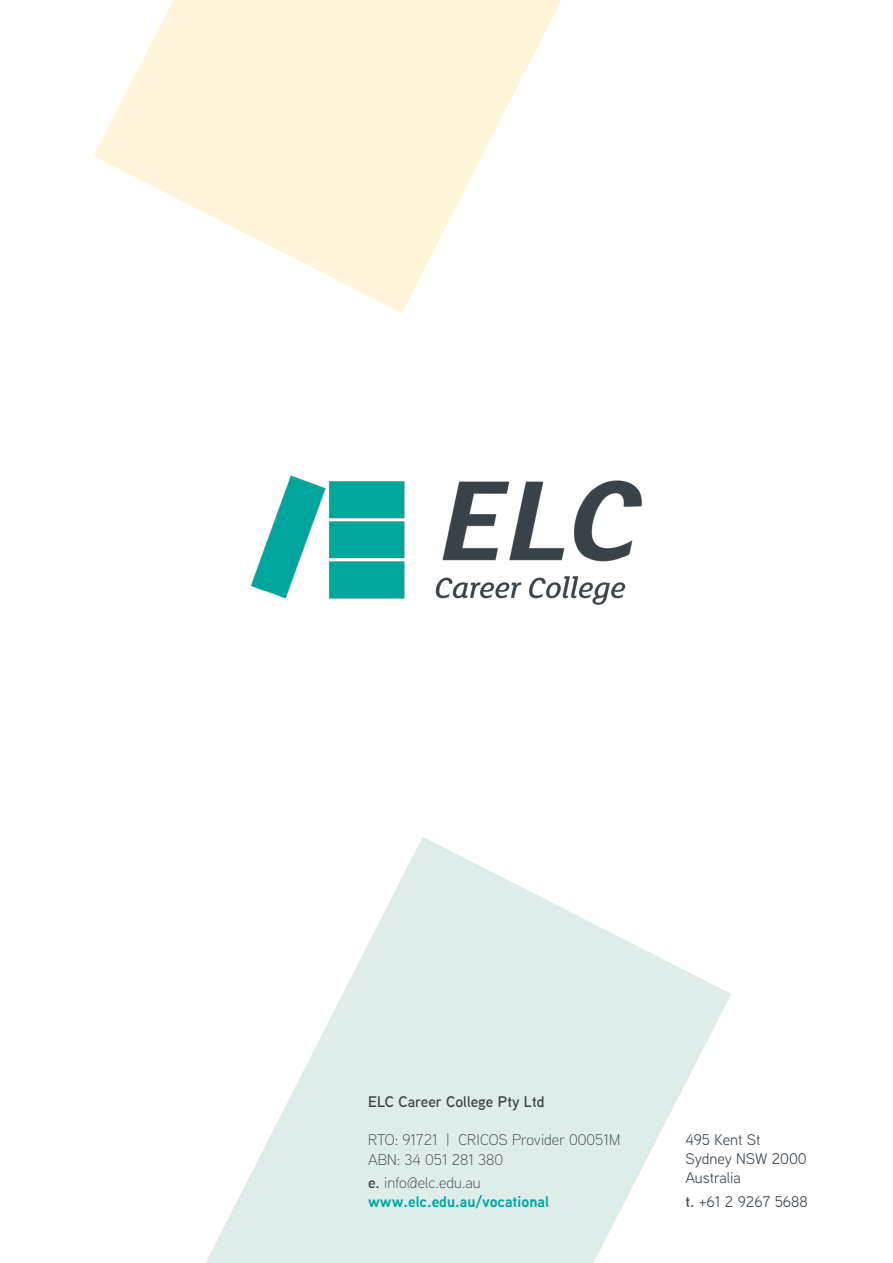
<style>
.page{position:relative;width:893px;height:1263px;background:#fff}
.page>*{position:absolute;margin:0;border:0;box-sizing:border-box;transform-origin:0 0}
.t1{font:15.45px/19.2px "Aaux Next";color:#3a434a}
.t2{font:300 15.45px/19.2px "Aaux Next";color:#3a434a}
.t3{font:700 15.45px/19.2px "Aaux Next";color:#00a79e}
.t4{font:600 15.45px "Aaux Next";color:#3a434a}
.s1{font-weight:600;color:#3a434a}
.s2{font-weight:300;color:#3a434a}
.s3{font-weight:600}
</style>
<div class="page">
<svg style="left:206px;top:837px;width:525px;height:426px;fill:#deecea"></svg>
<img style="left:251px;top:475px;width:391px;height:130px">
<svg style="left:93px;top:0;width:469px;height:313px;fill:#fff5db"></svg>
<p class="t4" style="left:368px;top:1091px;width:178px">ELC Career College Pty Ltd</p>
<p class="t2" style="left:368px;top:1130px;width:254px">RTO: 91721 | CRICOS Provider 00051M<br>ABN: 34 051 281 380</p>
<p class="t3" style="left:368px;top:1173px;width:182px"><span class="s1">e.</span> <span class="s2">info@elc.edu.au </span>www.elc.edu.au/vocational</p>
<p class="t1" style="left:685px;top:1129px;width:123px">495 Kent St<br>Sydney NSW 2000<br>Australia</p>
<p class="t1" style="left:685px;top:1191px;width:124px"><span class="s3">t.</span> +61 2 9267 5688</p>
</div>
